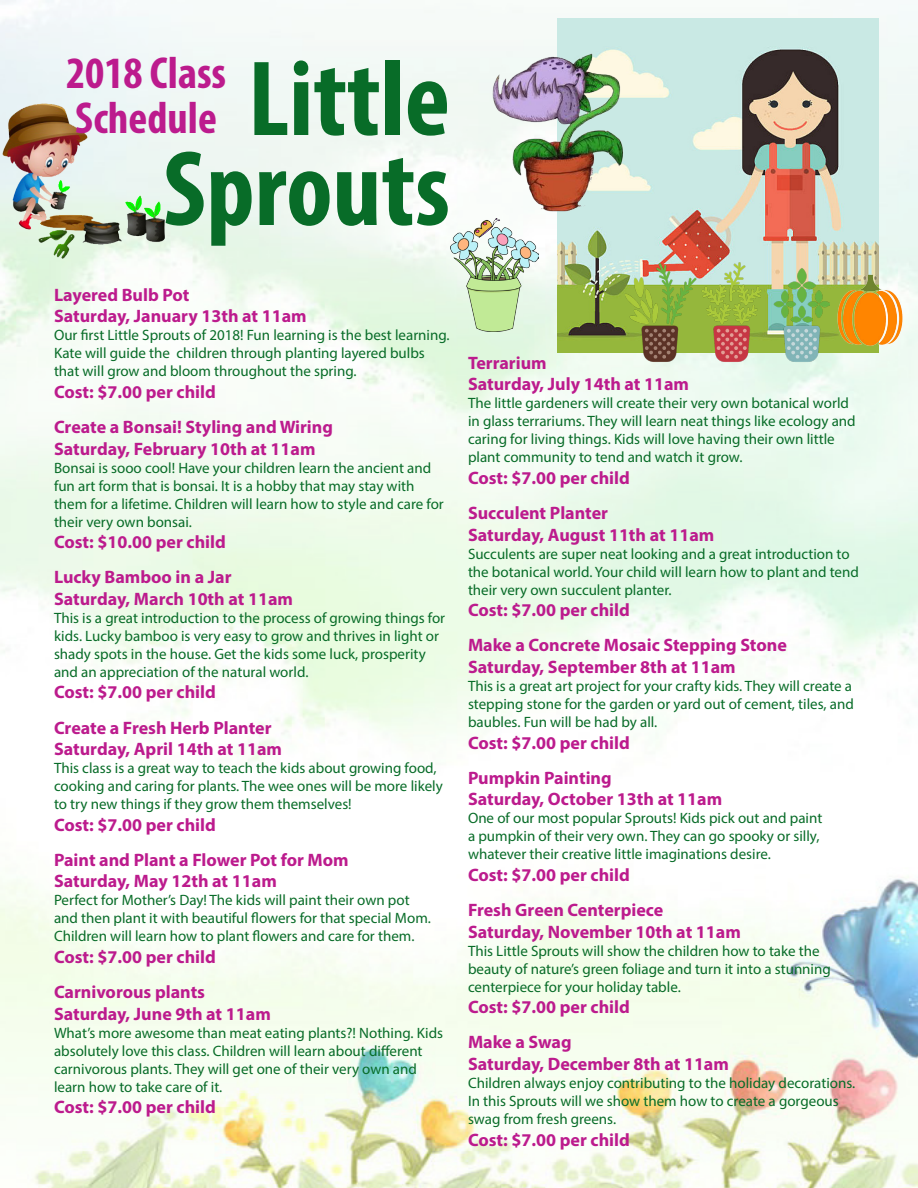
<style>
.page{position:relative;width:918px;height:1188px;background:#fff}
.page>*{position:absolute;margin:0;border:0;box-sizing:border-box;transform-origin:0 0}
.t1{font:700 condensed 108px "Myriad Pro";color:#086c28}
.t2{font:700 condensed 45px "Myriad Pro";color:#bc1b8d}
.t3{font:700 18px "Myriad Pro";color:#bc1b8d}
.t4{font:15px/18px "Myriad Pro";color:#086c28}
</style>
<div class="page">
<img style="left:0;top:0;width:918px;height:1188px">
<img style="left:0;top:99px;width:168px;height:176px">
<img style="left:557px;top:18px;width:321px;height:334px">
<img style="left:476px;top:40px;width:162px;height:186px">
<img style="left:829px;top:261px;width:85px;height:93px">
<img style="left:450px;top:218px;width:89px;height:113px">
<img style="left:626px;top:261px;width:203px;height:102px">
<p class="t2" style="left:66px;top:45px;width:162px">2018 Class</p>
<p class="t2" style="left:75px;top:90px;width:143px">Schedule</p>
<p class="t1" style="left:248px;top:32px;width:203px">Little</p>
<p class="t1" style="left:163px;top:122px;width:288px">Sprouts</p>
<p class="t3" style="left:54px;top:283px;width:137px">Layered Bulb Pot</p>
<p class="t3" style="left:54px;top:304px;width:254px">Saturday, January 13th at 11am</p>
<p class="t4" style="left:54px;top:326px;width:397px">Our first Little Sprouts of 2018! Fun learning is the best learning.<br>Kate will guide the children through planting layered bulbs that will grow and bloom throughout the spring.</p>
<p class="t3" style="left:54px;top:380px;width:163px">Cost: $7.00 per child</p>
<p class="t3" style="left:54px;top:415px;width:280px">Create a Bonsai! Styling and Wiring</p>
<p class="t3" style="left:54px;top:437px;width:263px">Saturday, February 10th at 11am</p>
<p class="t4" style="left:54px;top:458px;width:391px">Bonsai is sooo cool! Have your children learn the ancient and fun art form that is bonsai. It is a hobby that may stay with them for a lifetime. Children will learn how to style and care for their very own bonsai.</p>
<p class="t3" style="left:54px;top:530px;width:173px">Cost: $10.00 per child</p>
<p class="t3" style="left:54px;top:565px;width:179px">Lucky Bamboo in a Jar</p>
<p class="t3" style="left:54px;top:587px;width:241px">Saturday, March 10th at 11am</p>
<p class="t4" style="left:54px;top:609px;width:393px">This is a great introduction to the process of growing things for kids. Lucky bamboo is very easy to grow and thrives in light or shady spots in the house. Get the kids some luck, prosperity and an appreciation of the natural world.</p>
<p class="t3" style="left:54px;top:681px;width:163px">Cost: $7.00 per child</p>
<p class="t3" style="left:54px;top:716px;width:219px">Create a Fresh Herb Planter</p>
<p class="t3" style="left:54px;top:737px;width:230px">Saturday, April 14th at 11am</p>
<p class="t4" style="left:54px;top:759px;width:390px">This class is a great way to teach the kids about growing food, cooking and caring for plants. The wee ones will be more likely to try new things if they grow them themselves!</p>
<p class="t3" style="left:54px;top:813px;width:163px">Cost: $7.00 per child</p>
<p class="t3" style="left:54px;top:848px;width:296px">Paint and Plant a Flower Pot for Mom</p>
<p class="t3" style="left:54px;top:870px;width:224px">Saturday, May 12th at 11am</p>
<p class="t4" style="left:54px;top:891px;width:378px">Perfect for Mother’s Day! The kids will paint their own pot and then plant it with beautiful flowers for that special Mom.<br>Children will learn how to plant flowers and care for them.</p>
<p class="t3" style="left:54px;top:945px;width:163px">Cost: $7.00 per child</p>
<p class="t3" style="left:54px;top:980px;width:153px">Carnivorous plants</p>
<p class="t3" style="left:54px;top:1002px;width:218px">Saturday, June 9th at 11am</p>
<p class="t4" style="left:54px;top:1023px;width:391px">What’s more awesome than meat eating plants?! Nothing. Kids absolutely love this class. Children will learn about different carnivorous plants. They will get one of their very own and learn how to take care of it.</p>
<p class="t3" style="left:54px;top:1095px;width:163px">Cost: $7.00 per child</p>
<p class="t3" style="left:468px;top:351px;width:80px">Terrarium</p>
<p class="t3" style="left:468px;top:373px;width:223px">Saturday, July 14th at 11am</p>
<p class="t4" style="left:468px;top:394px;width:389px">The little gardeners will create their very own botanical world in glass terrariums. They will learn neat things like ecology and caring for living things. Kids will love having their own little plant community to tend and watch it grow.</p>
<p class="t3" style="left:468px;top:466px;width:163px">Cost: $7.00 per child</p>
<p class="t3" style="left:468px;top:501px;width:142px">Succulent Planter</p>
<p class="t3" style="left:468px;top:523px;width:248px">Saturday, August 11th at 11am</p>
<p class="t4" style="left:468px;top:544px;width:392px">Succulents are super neat looking and a great introduction to the botanical world. Your child will learn how to plant and tend their very own succulent planter.</p>
<p class="t3" style="left:468px;top:599px;width:163px">Cost: $7.00 per child</p>
<p class="t3" style="left:468px;top:634px;width:320px">Make a Concrete Mosaic Stepping Stone</p>
<p class="t3" style="left:468px;top:655px;width:269px">Saturday, September 8th at 11am</p>
<p class="t4" style="left:468px;top:677px;width:387px;text-align:justify">This is a great art project for your crafty kids. They will create a stepping stone for the garden or yard out of cement, tiles, and baubles. Fun will be had by all.</p>
<p class="t3" style="left:468px;top:731px;width:163px">Cost: $7.00 per child</p>
<p class="t3" style="left:468px;top:766px;width:145px">Pumpkin Painting</p>
<p class="t3" style="left:468px;top:788px;width:256px">Saturday, October 13th at 11am</p>
<p class="t4" style="left:468px;top:809px;width:356px">One of our most popular Sprouts! Kids pick out and paint a pumpkin of their very own. They can go spooky or silly, whatever their creative little imaginations desire.</p>
<p class="t3" style="left:468px;top:863px;width:163px">Cost: $7.00 per child</p>
<p class="t3" style="left:468px;top:898px;width:197px">Fresh Green Centerpiece</p>
<p class="t3" style="left:468px;top:920px;width:274px">Saturday, November 10th at 11am</p>
<p class="t4" style="left:468px;top:941px;width:364px">This Little Sprouts will show the children how to take the beauty of nature’s green foliage and turn it into a stunning centerpiece for your holiday table.</p>
<p class="t3" style="left:468px;top:995px;width:163px">Cost: $7.00 per child</p>
<p class="t3" style="left:468px;top:1031px;width:105px">Make a Swag</p>
<p class="t3" style="left:468px;top:1052px;width:262px">Saturday, December 8th at 11am</p>
<p class="t4" style="left:468px;top:1074px;width:389px">Children always enjoy contributing to the holiday decorations.<br>In this Sprouts will we show them how to create a gorgeous swag from fresh greens.</p>
<p class="t3" style="left:468px;top:1128px;width:163px">Cost: $7.00 per child</p>
</div>
